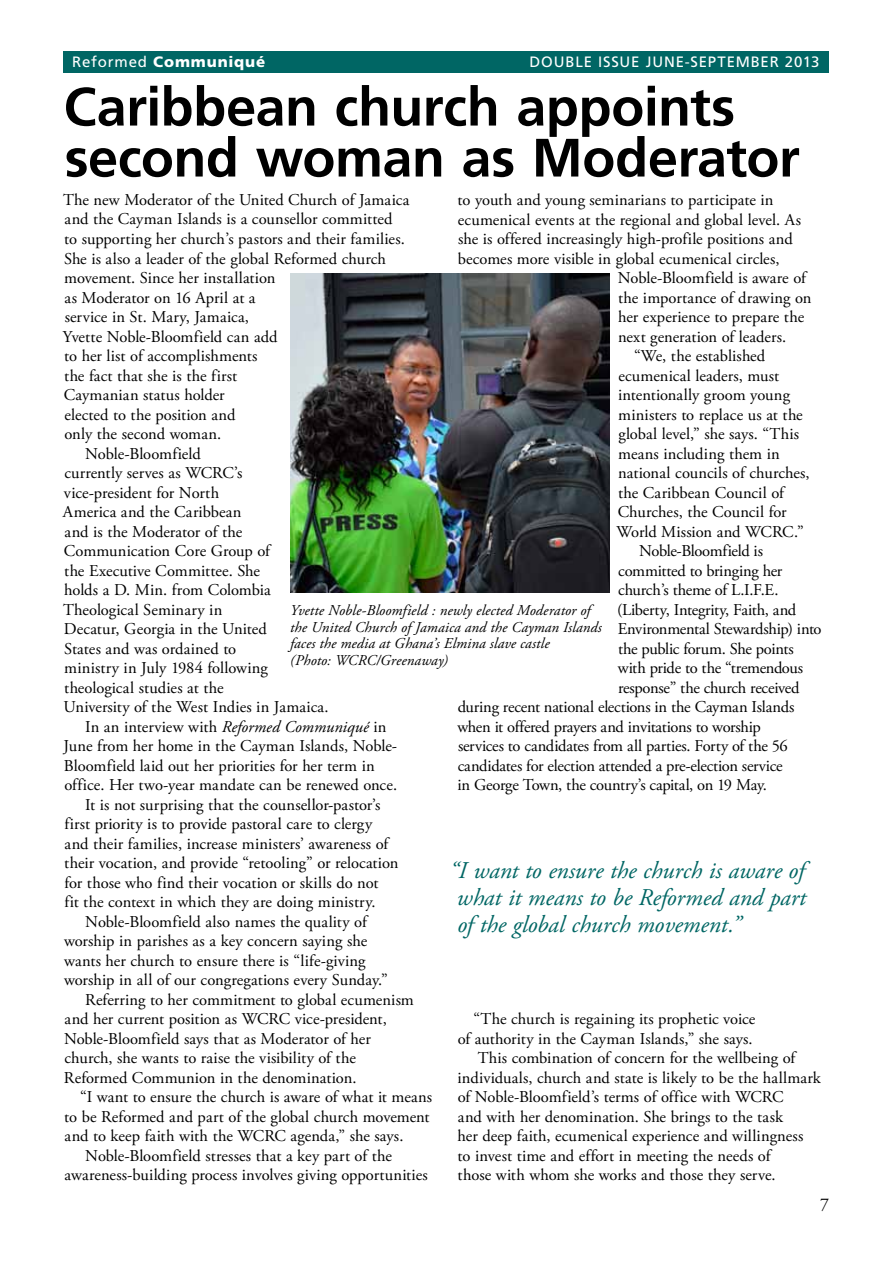
<style>
.page{position:relative;width:893px;height:1263px;background:#fff}
.page>*{position:absolute;margin:0;border:0;box-sizing:border-box;transform-origin:0 0}
.t1{font:700 54px/51px "Frutiger LT Std";letter-spacing:-.01em;color:#000}
.t2{font:italic 24px/27px "Adobe Garamond Pro";color:#006664;text-align:justify}
.t3{font:18px "Adobe Garamond Pro";color:#000}
.t4{font:16.5px "Adobe Garamond Pro";color:#000}
.t5{font:16.5px "Adobe Garamond Pro";letter-spacing:-.025em;color:#000}
.t6{font:16.5px "Adobe Garamond Pro";letter-spacing:-.02em;color:#000}
.t7{font:16.5px "Adobe Garamond Pro";letter-spacing:-.03em;color:#000}
.t8{font:italic 15px/16.5px "Adobe Garamond Pro";letter-spacing:.005em;color:#000}
.t9{font:15px "Frutiger LT Std";letter-spacing:.055em;color:#fff}
.t10{font:900 15px "Frutiger LT Std";letter-spacing:.06em;color:#fff}
.s1{font-weight:400}
.s2{font-style:italic}
</style>
<div class="page">
<div style="left:64px;top:51px;width:765px;height:21px;background:#006664"></div>
<img style="left:290px;top:273px;width:319px;height:319px">
<p class="t10" style="left:72px;top:52px;width:194px"><span class="s1">REFORMED</span> Communiqué</p>
<p class="t9" style="left:529px;top:53px;width:291px">DOUBLE ISSUE JUNE-SEPTEMBER 2013</p>
<h1 class="t1" style="left:63px;top:82px;width:738px">Caribbean church appoints second woman as Moderator</h1>
<p class="t4" style="left:63px;top:190px;width:348px">The new Moderator of the United Church of Jamaica</p>
<p class="t4" style="left:65px;top:209px;width:329px">and the Cayman Islands is a counsellor committed</p>
<p class="t4" style="left:64px;top:229px;width:342px">to supporting her church’s pastors and their families.</p>
<p class="t4" style="left:64px;top:248px;width:323px">She is also a leader of the global Reformed church</p>
<p class="t4" style="left:64px;top:268px;width:213px">movement. Since her installation</p>
<p class="t4" style="left:65px;top:287px;width:193px">as Moderator on 16 April at a</p>
<p class="t4" style="left:65px;top:307px;width:186px">service in St. Mary, Jamaica,</p>
<p class="t4" style="left:63px;top:326px;width:216px">Yvette Noble-Bloomfield can add</p>
<p class="t4" style="left:64px;top:346px;width:195px">to her list of accomplishments</p>
<p class="t4" style="left:64px;top:365px;width:174px">the fact that she is the first</p>
<p class="t4" style="left:64px;top:385px;width:162px">Caymanian status holder</p>
<p class="t4" style="left:65px;top:404px;width:172px">elected to the position and</p>
<p class="t4" style="left:64px;top:424px;width:158px">only the second woman.</p>
<p class="t4" style="left:85px;top:443px;width:117px">Noble-Bloomfield</p>
<p class="t4" style="left:64px;top:463px;width:179px">currently serves as WCRC’s</p>
<p class="t4" style="left:64px;top:482px;width:157px">vice-president for North</p>
<p class="t4" style="left:63px;top:502px;width:180px">America and the Caribbean</p>
<p class="t4" style="left:65px;top:521px;width:179px">and is the Moderator of the</p>
<p class="t4" style="left:64px;top:541px;width:208px">Communication Core Group of</p>
<p class="t4" style="left:64px;top:560px;width:197px">the Executive Committee. She</p>
<p class="t4" style="left:64px;top:580px;width:208px">holds a D. Min. from Colombia</p>
<p class="t4" style="left:63px;top:599px;width:161px">Theological Seminary in</p>
<p class="t4" style="left:64px;top:619px;width:204px">Decatur, Georgia in the United</p>
<p class="t4" style="left:64px;top:638px;width:174px">States and was ordained to</p>
<p class="t4" style="left:64px;top:658px;width:205px">ministry in July 1984 following</p>
<p class="t4" style="left:64px;top:677px;width:161px">theological studies at the</p>
<p class="t4" style="left:64px;top:697px;width:266px">University of the West Indies in Jamaica.</p>
<p class="t4" style="left:85px;top:716px;width:303px">In an interview with <span class="s2">Reformed Communiqué</span> in</p>
<p class="t4" style="left:64px;top:736px;width:335px">June from her home in the Cayman Islands, Noble-</p>
<p class="t4" style="left:64px;top:755px;width:312px">Bloomfield laid out her priorities for her term in</p>
<p class="t4" style="left:64px;top:775px;width:334px">office. Her two-year mandate can be renewed once.</p>
<p class="t4" style="left:85px;top:794px;width:297px">It is not surprising that the counsellor-pastor’s</p>
<p class="t4" style="left:64px;top:814px;width:309px">first priority is to provide pastoral care to clergy</p>
<p class="t4" style="left:65px;top:833px;width:325px">and their families, increase ministers’ awareness of</p>
<p class="t4" style="left:64px;top:853px;width:336px">their vocation, and provide “retooling” or relocation</p>
<p class="t4" style="left:64px;top:872px;width:316px">for those who find their vocation or skills do not</p>
<p class="t4" style="left:64px;top:892px;width:313px">fit the context in which they are doing ministry.</p>
<p class="t4" style="left:85px;top:911px;width:283px">Noble-Bloomfield also names the quality of</p>
<p class="t4" style="left:64px;top:931px;width:305px">worship in parishes as a key concern saying she</p>
<p class="t4" style="left:64px;top:950px;width:303px">wants her church to ensure there is “life-giving</p>
<p class="t4" style="left:64px;top:970px;width:325px">worship in all of our congregations every Sunday.”</p>
<p class="t4" style="left:85px;top:989px;width:330px">Referring to her commitment to global ecumenism</p>
<p class="t4" style="left:65px;top:1009px;width:324px">and her current position as WCRC vice-president,</p>
<p class="t4" style="left:64px;top:1028px;width:308px">Noble-Bloomfield says that as Moderator of her</p>
<p class="t4" style="left:64px;top:1048px;width:293px">church, she wants to raise the visibility of the</p>
<p class="t4" style="left:64px;top:1067px;width:294px">Reformed Communion in the denomination.</p>
<p class="t4" style="left:80px;top:1087px;width:354px">“I want to ensure the church is aware of what it means</p>
<p class="t4" style="left:64px;top:1106px;width:367px">to be Reformed and part of the global church movement</p>
<p class="t4" style="left:65px;top:1126px;width:340px">and to keep faith with the WCRC agenda,” she says.</p>
<p class="t4" style="left:85px;top:1145px;width:308px">Noble-Bloomfield stresses that a key part of the</p>
<p class="t4" style="left:65px;top:1165px;width:365px">awareness-building process involves giving opportunities</p>
<p class="t4" style="left:458px;top:190px;width:317px">to youth and young seminarians to participate in</p>
<p class="t4" style="left:458px;top:209px;width:345px">ecumenical events at the regional and global level. As</p>
<p class="t4" style="left:458px;top:229px;width:336px">she is offered increasingly high-profile positions and</p>
<p class="t4" style="left:458px;top:248px;width:323px">becomes more visible in global ecumenical circles,</p>
<p class="t4" style="left:618px;top:268px;width:190px">Noble-Bloomfield is aware of</p>
<p class="t4" style="left:618px;top:287px;width:195px">the importance of drawing on</p>
<p class="t4" style="left:618px;top:307px;width:188px">her experience to prepare the</p>
<p class="t4" style="left:618px;top:326px;width:170px">next generation of leaders.</p>
<p class="t4" style="left:634px;top:346px;width:133px">“We, the established</p>
<p class="t4" style="left:618px;top:366px;width:162px">ecumenical leaders, must</p>
<p class="t4" style="left:618px;top:385px;width:173px">intentionally groom young</p>
<p class="t4" style="left:618px;top:405px;width:186px">ministers to replace us at the</p>
<p class="t4" style="left:618px;top:424px;width:182px">global level,” she says. “This</p>
<p class="t4" style="left:618px;top:444px;width:163px">means including them in</p>
<p class="t4" style="left:618px;top:463px;width:193px">national councils of churches,</p>
<p class="t4" style="left:618px;top:483px;width:167px">the Caribbean Council of</p>
<p class="t4" style="left:618px;top:502px;width:171px">Churches, the Council for</p>
<p class="t4" style="left:616px;top:522px;width:189px">World Mission and WCRC.”</p>
<p class="t7" style="left:639px;top:541px;width:125px">Noble-Bloomfield is</p>
<p class="t4" style="left:618px;top:561px;width:166px">committed to bringing her</p>
<p class="t5" style="left:618px;top:580px;width:162px">church’s theme of L.I.F.E.</p>
<p class="t4" style="left:617px;top:600px;width:181px">(Liberty, Integrity, Faith, and</p>
<p class="t6" style="left:618px;top:619px;width:205px">Environmental Stewardship) into</p>
<p class="t5" style="left:618px;top:639px;width:177px">the public forum. She points</p>
<p class="t5" style="left:618px;top:658px;width:187px">with pride to the “tremendous</p>
<p class="t4" style="left:618px;top:678px;width:183px">response” the church received</p>
<p class="t4" style="left:458px;top:697px;width:338px">during recent national elections in the Cayman Islands</p>
<p class="t5" style="left:457px;top:717px;width:305px">when it offered prayers and invitations to worship</p>
<p class="t4" style="left:458px;top:736px;width:331px">services to candidates from all parties. Forty of the 56</p>
<p class="t6" style="left:458px;top:756px;width:327px">candidates for election attended a pre-election service</p>
<p class="t4" style="left:458px;top:775px;width:311px">in George Town, the country’s capital, on 19 May.</p>
<p class="t8" style="left:290px;top:603px;width:313px">Yvette Noble-Bloomfield : newly elected Moderator of the United Church of Jamaica and the Cayman Islands faces the media at Ghana’s Elmina slave castle<br>(Photo: WCRC/Greenaway)</p>
<h2 class="t2" style="left:450px;top:857px;width:358px">“I want to ensure the church is aware of what it means to be Reformed and part of the global church movement.”</h2>
<p class="t4" style="left:474px;top:1009px;width:283px">“The church is regaining its prophetic voice</p>
<p class="t4" style="left:458px;top:1029px;width:296px">of authority in the Cayman Islands,” she says.</p>
<p class="t4" style="left:478px;top:1048px;width:319px">This combination of concern for the wellbeing of</p>
<p class="t4" style="left:458px;top:1068px;width:365px">individuals, church and state is likely to be the hallmark</p>
<p class="t4" style="left:458px;top:1087px;width:327px">of Noble-Bloomfield’s terms of office with WCRC</p>
<p class="t4" style="left:458px;top:1107px;width:326px">and with her denomination. She brings to the task</p>
<p class="t4" style="left:458px;top:1126px;width:347px">her deep faith, ecumenical experience and willingness</p>
<p class="t4" style="left:458px;top:1146px;width:314px">to invest time and effort in meeting the needs of</p>
<p class="t4" style="left:458px;top:1165px;width:320px">those with whom she works and those they serve.</p>
<p class="t3" style="left:820px;top:1193px;width:10px">7</p>
</div>
